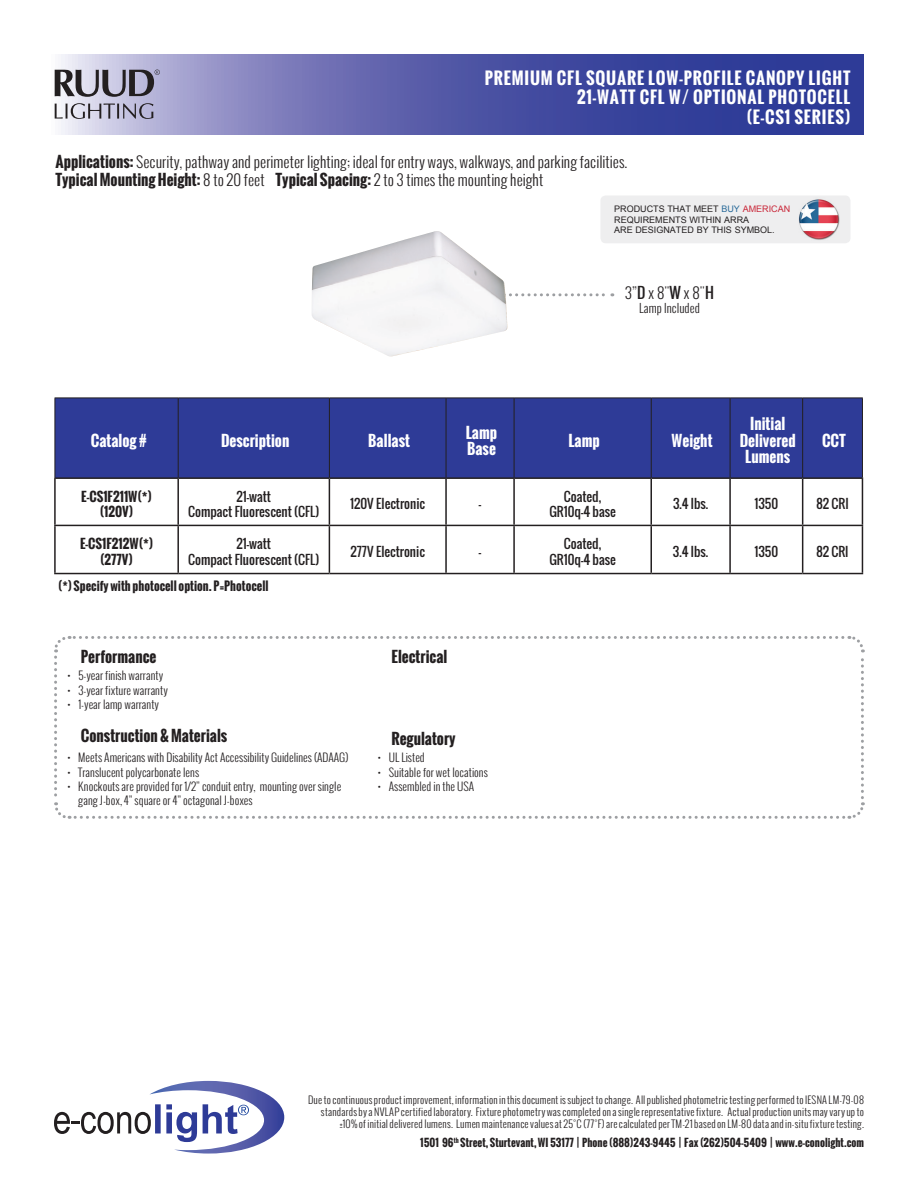
<style>
.page{position:relative;width:918px;height:1188px;background:#fff}
.page>*{position:absolute;margin:0;border:0;box-sizing:border-box;transform-origin:0 0}
.t1{font:700 16.5px/19.8px "Oswald";letter-spacing:.05em;color:#fff;text-align:right}
.t2{font:300 15px/18px "Oswald";color:#231f20}
.t3{font:700 15px/16.5px "Oswald";color:#fff}
.t4{font:700 15px "Oswald";color:#231f20}
.t5{font:12.75px/15.3px "Oswald";color:#231f20;text-align:center}
.t6{font:700 12.75px/15.3px "Oswald";color:#231f20;text-align:center}
.t7{font:700 12px "Oswald";color:#231f20}
.t8{font:300 12px "Oswald";color:#231f20}
.t9{font:300 11.25px/14.2px "Oswald";color:#231f20}
.t10{font:700 10.5px "Oswald";color:#231f20}
.t11{font:300 10.2px/12.1px "Oswald";letter-spacing:.015em;color:#231f20;text-align:right}
.t12{font:9px/10.5px "Arial";color:#231f20}
.s1{font-weight:700}
.s2{color:#296a99}
.s3{color:#c92739}
.s4{font-weight:400}
</style>
<div class="page">
<svg style="left:54px;top:1081px;width:230px;height:73px"></svg>
<svg style="left:54px;top:636px;width:811px;height:183px"></svg>
<svg style="left:54px;top:54px;width:810px;height:81px;background:#5d63ac"></svg>
<div style="left:56px;top:399px;width:806px;height:78px;background:#2e3b97"></div>
<svg style="left:56px;top:479px;width:806px;height:94px"></svg>
<hr style="left:54px;top:477px;width:124px;height:2px;background:#231f20">
<hr style="left:54px;top:479px;width:2px;height:46px;background:#231f20">
<hr style="left:178px;top:477px;width:151px;height:2px;background:#231f20">
<hr style="left:177px;top:479px;width:2px;height:46px;background:#231f20">
<hr style="left:329px;top:477px;width:117px;height:2px;background:#231f20">
<hr style="left:329px;top:479px;width:1px;height:46px;background:#231f20">
<hr style="left:446px;top:477px;width:68px;height:2px;background:#231f20">
<hr style="left:445px;top:479px;width:2px;height:46px;background:#231f20">
<hr style="left:514px;top:477px;width:137px;height:2px;background:#231f20">
<hr style="left:513px;top:479px;width:2px;height:46px;background:#231f20">
<hr style="left:651px;top:477px;width:79px;height:2px;background:#231f20">
<hr style="left:650px;top:479px;width:2px;height:46px;background:#231f20">
<hr style="left:730px;top:477px;width:73px;height:2px;background:#231f20">
<hr style="left:729px;top:479px;width:2px;height:46px;background:#231f20">
<hr style="left:803px;top:477px;width:60px;height:2px;background:#231f20">
<hr style="left:802px;top:479px;width:1px;height:46px;background:#231f20">
<hr style="left:862px;top:479px;width:1px;height:46px;background:#231f20">
<hr style="left:54px;top:525px;width:124px;height:1px;background:#231f20">
<hr style="left:54px;top:526px;width:2px;height:47px;background:#231f20">
<hr style="left:178px;top:525px;width:151px;height:1px;background:#231f20">
<hr style="left:177px;top:526px;width:2px;height:47px;background:#231f20">
<hr style="left:329px;top:525px;width:117px;height:1px;background:#231f20">
<hr style="left:329px;top:526px;width:1px;height:47px;background:#231f20">
<hr style="left:446px;top:525px;width:68px;height:1px;background:#231f20">
<hr style="left:445px;top:526px;width:2px;height:47px;background:#231f20">
<hr style="left:514px;top:525px;width:137px;height:1px;background:#231f20">
<hr style="left:513px;top:526px;width:2px;height:47px;background:#231f20">
<hr style="left:651px;top:525px;width:79px;height:1px;background:#231f20">
<hr style="left:650px;top:526px;width:2px;height:47px;background:#231f20">
<hr style="left:730px;top:525px;width:73px;height:1px;background:#231f20">
<hr style="left:729px;top:526px;width:2px;height:47px;background:#231f20">
<hr style="left:803px;top:525px;width:60px;height:1px;background:#231f20">
<hr style="left:802px;top:526px;width:1px;height:47px;background:#231f20">
<hr style="left:862px;top:526px;width:1px;height:47px;background:#231f20">
<hr style="left:54px;top:573px;width:124px;height:1px;background:#231f20">
<hr style="left:178px;top:573px;width:151px;height:1px;background:#231f20">
<hr style="left:329px;top:573px;width:117px;height:1px;background:#231f20">
<hr style="left:446px;top:573px;width:68px;height:1px;background:#231f20">
<hr style="left:514px;top:573px;width:137px;height:1px;background:#231f20">
<hr style="left:651px;top:573px;width:79px;height:1px;background:#231f20">
<hr style="left:730px;top:573px;width:73px;height:1px;background:#231f20">
<hr style="left:803px;top:573px;width:60px;height:1px;background:#231f20">
<hr style="left:55px;top:398px;width:123px;height:1px;background:#231f20">
<hr style="left:55px;top:398px;width:1px;height:79px;background:#231f20">
<hr style="left:178px;top:398px;width:151px;height:1px;background:#231f20">
<hr style="left:178px;top:398px;width:1px;height:79px;background:#231f20">
<hr style="left:329px;top:398px;width:117px;height:1px;background:#231f20">
<hr style="left:329px;top:398px;width:1px;height:79px;background:#231f20">
<hr style="left:446px;top:398px;width:68px;height:1px;background:#231f20">
<hr style="left:446px;top:398px;width:1px;height:79px;background:#231f20">
<hr style="left:514px;top:398px;width:137px;height:1px;background:#231f20">
<hr style="left:514px;top:398px;width:1px;height:79px;background:#231f20">
<hr style="left:651px;top:398px;width:79px;height:1px;background:#231f20">
<hr style="left:651px;top:398px;width:1px;height:79px;background:#231f20">
<hr style="left:730px;top:398px;width:73px;height:1px;background:#231f20">
<hr style="left:730px;top:398px;width:1px;height:79px;background:#231f20">
<hr style="left:803px;top:398px;width:60px;height:1px;background:#231f20">
<hr style="left:802px;top:398px;width:1px;height:79px;background:#231f20">
<hr style="left:862px;top:398px;width:1px;height:79px;background:#231f20">
<svg style="left:509px;top:293px;width:104px;height:3px"></svg>
<svg style="left:55px;top:103px;width:98px;height:16px;background:#a9a8b8"></svg>
<svg style="left:55px;top:70px;width:105px;height:27px;background:#888694"></svg>
<img style="left:312px;top:231px;width:195px;height:125px">
<div style="left:600px;top:195px;width:250px;height:48px;background:#eeeeef;border-radius:5px"></div>
<img style="left:799px;top:199px;width:41px;height:41px">
<h1 class="t1" style="left:485px;top:68px;width:367px">PREMIUM CFL SQUARE LOW-PROFILE CANOPY LIGHT<br>21-WATT CFL W/ OPTIONAL PHOTOCELL<br>(E-CS1 SERIES)</h1>
<h2 class="t2" style="left:56px;top:153px;width:574px"><span class="s1">Applications:</span> Security, pathway and perimeter lighting; ideal for entry ways, walkways, and parking facilities.<br><span class="s1">Typical Mounting Height:</span> 8 to 20 feet <span class="s1">Typical Spacing:</span> 2 to 3 times the mounting height</h2>
<p class="t12" style="left:614px;top:204px;width:178px">PRODUCTS THAT MEET <span class="s2">BUY</span> <span class="s3">AMERICAN<br></span>REQUIREMENTS WITHIN ARRA<br>ARE DESIGNATED BY THIS SYMBOL.</p>
<h2 class="t2" style="left:625px;top:284px;width:90px">3”<span class="s4">D</span> x 8"<span class="s4">W</span> x 8"<span class="s4">H</span></h2>
<p class="t8" style="left:639px;top:300px;width:62px">Lamp Included</p>
<h2 class="t3" style="left:91px;top:432px;width:58px">Catalog #</h2>
<h2 class="t3" style="left:221px;top:432px;width:70px">Description</h2>
<h2 class="t3" style="left:368px;top:432px;width:43px">Ballast</h2>
<h2 class="t3" style="left:466px;top:424px;width:33px">Lamp<br>Base</h2>
<h2 class="t3" style="left:568px;top:432px;width:33px">Lamp</h2>
<h2 class="t3" style="left:672px;top:432px;width:42px">Weight</h2>
<h2 class="t3" style="left:740px;top:416px;width:58px;text-align:center">Initial<br>Delivered<br>Lumens</h2>
<h2 class="t3" style="left:822px;top:432px;width:25px">CCT</h2>
<p class="t6" style="left:81px;top:489px;width:72px">E-CS1F211W(*) (120V)</p>
<p class="t5" style="left:188px;top:488px;width:133px">21-watt<br>Compact Fluorescent (CFL)</p>
<p class="t5" style="left:350px;top:496px;width:76px">120V Electronic</p>
<p class="t5" style="left:479px;top:496px;width:4px">—</p>
<p class="t6" style="left:80px;top:536px;width:75px">E-CS1F212W(*) (277V)</p>
<p class="t5" style="left:188px;top:536px;width:133px">21-watt<br>Compact Fluorescent (CFL)</p>
<p class="t5" style="left:350px;top:544px;width:76px">277V Electronic</p>
<p class="t5" style="left:479px;top:544px;width:4px">—</p>
<p class="t7" style="left:58px;top:577px;width:212px">(*) Specify with photocell option. P=Photocell</p>
<h2 class="t4" style="left:81px;top:646px;width:77px">Performance</h2>
<p class="t9" style="left:68px;top:669px;width:97px">• 5-year finish warranty</p>
<p class="t9" style="left:68px;top:683px;width:102px">• 3-year fixture warranty</p>
<p class="t9" style="left:68px;top:697px;width:93px">• 1-year lamp warranty</p>
<h2 class="t4" style="left:81px;top:724px;width:148px">Construction &amp; Materials</h2>
<p class="t9" style="left:67px;top:750px;width:282px">• Meets Americans with Disability Act Accessibility Guidelines (ADAAG)</p>
<p class="t9" style="left:67px;top:765px;width:133px">• Translucent polycarbonate lens</p>
<p class="t9" style="left:78px;top:779px;width:264px;text-indent:-11px">• Knockouts are provided for 1/2” conduit entry, mounting over single gang J-box, 4” square or 4” octagonal J-boxes</p>
<h2 class="t4" style="left:392px;top:646px;width:57px">Electrical</h2>
<h2 class="t4" style="left:391px;top:727px;width:66px">Regulatory</h2>
<p class="t9" style="left:378px;top:750px;width:48px">• UL Listed</p>
<p class="t9" style="left:378px;top:765px;width:112px">• Suitable for wet locations</p>
<p class="t9" style="left:378px;top:779px;width:98px">• Assembled in the USA</p>
<p class="t5" style="left:549px;top:488px;width:68px">Coated,<br>GR10q-4 base</p>
<p class="t5" style="left:673px;top:496px;width:37px">3.4 lbs.</p>
<p class="t5" style="left:755px;top:496px;width:25px">1350</p>
<p class="t5" style="left:816px;top:496px;width:34px">82 CRI</p>
<p class="t5" style="left:549px;top:536px;width:68px">Coated,<br>GR10q-4 base</p>
<p class="t5" style="left:673px;top:544px;width:37px">3.4 lbs.</p>
<p class="t5" style="left:755px;top:544px;width:25px">1350</p>
<p class="t5" style="left:816px;top:544px;width:34px">82 CRI</p>
<p class="t11" style="left:308px;top:1094px;width:557px">Due to continuous product improvement, information in this document is subject to change. All published photometric testing performed to IESNA LM-79-08 standards by a NVLAP certified laboratory. Fixture photometry was completed on a single representative fixture. Actual production units may vary up to ±10% of initial delivered lumens. Lumen maintenance values at 25˚C (77˚F) are calculated per TM-21 based on LM-80 data and in-situ fixture testing.</p>
<p class="t10" style="left:420px;top:1134px;width:445px">1501 96<sup>th</sup> Street, Sturtevant, WI 53177 | Phone (888)243-9445 | Fax (262)504-5409 | www.e–conolight.com</p>
</div>
